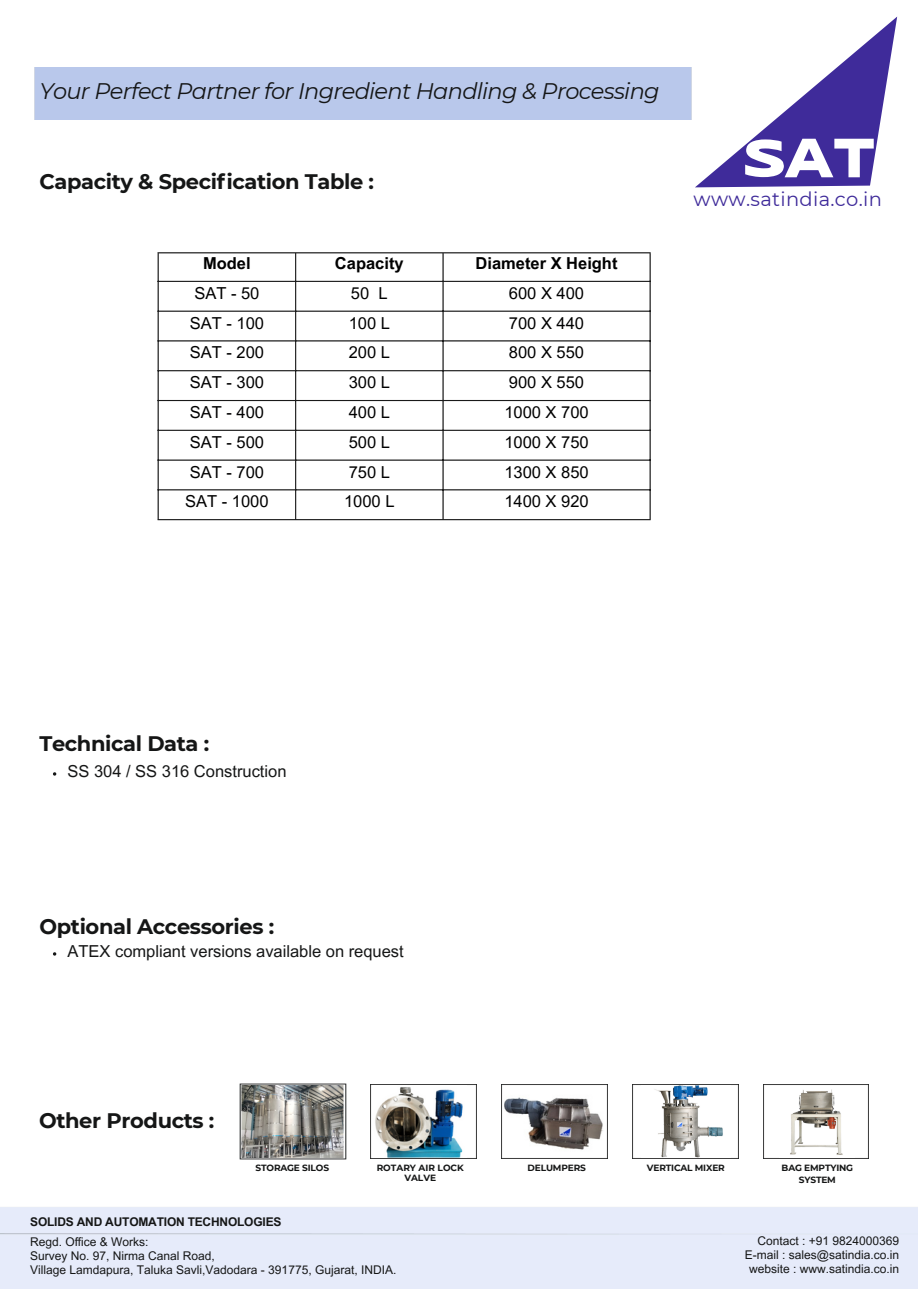
<style>
.page{position:relative;width:918px;height:1289px;background:#fff}
.page>*{position:absolute;margin:0;border:0;box-sizing:border-box;transform-origin:0 0}
.t1{font:italic 22.5px "Montserrat";letter-spacing:-.03em;color:#151616}
.t2{font:700 21px "Montserrat";letter-spacing:-.015em;color:#151616}
.t3{font:19.5px "Montserrat";letter-spacing:.015em;color:#3f2b9a}
.t4{font:16.5px "Arial MT Pro";color:#000001}
.t5{font:16.5px "Arial MT Pro";color:#151616}
.t6{font:700 16.5px "Arial MT Pro";color:#000001}
.t7{font:12px/14px "Arial MT Pro";color:#151616}
.t8{font:700 12px "Arial MT Pro";letter-spacing:-.015em;color:#151616}
.t9{font:700 9px/10.5px "Montserrat";letter-spacing:-.015em;color:#151616;text-align:center}
</style>
<div class="page">
<img style="left:239px;top:1083px;width:108px;height:77px">
<img style="left:371px;top:1084px;width:105px;height:74px">
<img style="left:502px;top:1084px;width:105px;height:74px">
<img style="left:373px;top:1085px;width:93px;height:72px">
<img style="left:505px;top:1089px;width:99px;height:64px">
<img style="left:632px;top:1084px;width:106px;height:74px">
<img style="left:641px;top:1085px;width:89px;height:72px">
<img style="left:763px;top:1084px;width:106px;height:74px">
<img style="left:242px;top:1085px;width:102px;height:72px">
<img style="left:780px;top:1087px;width:74px;height:70px">
<svg style="left:695px;top:17px;width:202px;height:170px"></svg>
<hr style="left:158px;top:253px;width:1px;height:266px;background:#1a1a1a">
<hr style="left:295px;top:253px;width:1px;height:266px;background:#1a1a1a">
<hr style="left:442px;top:253px;width:2px;height:266px;background:#1a1a1a">
<hr style="left:650px;top:253px;width:1px;height:266px;background:#1a1a1a">
<hr style="left:158px;top:252px;width:493px;height:1px;background:#1a1a1a">
<hr style="left:158px;top:281px;width:493px;height:1px;background:#1a1a1a">
<hr style="left:158px;top:310px;width:493px;height:2px;background:#1a1a1a">
<hr style="left:158px;top:340px;width:493px;height:1px;background:#1a1a1a">
<hr style="left:158px;top:370px;width:493px;height:1px;background:#1a1a1a">
<hr style="left:158px;top:400px;width:493px;height:1px;background:#1a1a1a">
<hr style="left:158px;top:429px;width:493px;height:2px;background:#1a1a1a">
<hr style="left:158px;top:459px;width:493px;height:1px;background:#1a1a1a">
<hr style="left:158px;top:489px;width:493px;height:1px;background:#1a1a1a">
<hr style="left:158px;top:519px;width:493px;height:1px;background:#1a1a1a">
<p class="t1" style="left:39px;top:78px;width:622px">Your Perfect Partner for Ingredient Handling &amp; Processing</p>
<p class="t2" style="left:39px;top:169px;width:336px">Capacity &amp; Specification Table :</p>
<p class="t6" style="left:203px;top:257px;width:49px">Model</p>
<p class="t6" style="left:335px;top:257px;width:70px">Capacity</p>
<p class="t6" style="left:476px;top:257px;width:144px">Diameter X Height</p>
<p class="t4" style="left:194px;top:287px;width:67px">SAT - 50</p>
<p class="t4" style="left:351px;top:287px;width:38px">50 L</p>
<p class="t4" style="left:509px;top:287px;width:77px">600 X 400</p>
<p class="t4" style="left:190px;top:316px;width:76px">SAT - 100</p>
<h1 class="t4" style="left:349px;top:316px;width:43px">100 L</h1>
<p class="t4" style="left:509px;top:316px;width:77px">700 X 440</p>
<h1 class="t4" style="left:190px;top:346px;width:76px">SAT - 200</h1>
<p class="t4" style="left:349px;top:346px;width:43px">200 L</p>
<h1 class="t4" style="left:509px;top:346px;width:77px">800 X 550</h1>
<p class="t4" style="left:190px;top:376px;width:76px">SAT - 300</p>
<p class="t4" style="left:349px;top:376px;width:43px">300 L</p>
<p class="t4" style="left:509px;top:376px;width:77px">900 X 550</p>
<p class="t4" style="left:190px;top:406px;width:76px">SAT - 400</p>
<p class="t4" style="left:349px;top:406px;width:43px">400 L</p>
<p class="t4" style="left:504px;top:406px;width:86px">1000 X 700</p>
<p class="t4" style="left:190px;top:435px;width:76px">SAT - 500</p>
<p class="t4" style="left:349px;top:435px;width:43px">500 L</p>
<p class="t4" style="left:504px;top:435px;width:86px">1000 X 750</p>
<p class="t4" style="left:190px;top:465px;width:76px">SAT - 700</p>
<p class="t4" style="left:349px;top:465px;width:43px">750 L</p>
<p class="t4" style="left:504px;top:465px;width:86px">1300 X 850</p>
<p class="t4" style="left:185px;top:495px;width:85px">SAT - 1000</p>
<p class="t4" style="left:344px;top:495px;width:52px">1000 L</p>
<p class="t4" style="left:504px;top:495px;width:86px">1400 X 920</p>
<p class="t3" style="left:694px;top:187px;width:190px">www.satindia.co.in</p>
<p class="t2" style="left:39px;top:730px;width:171px">Technical Data :</p>
<p class="t5" style="left:67px;top:764px;width:221px">SS 304 / SS 316 Construction</p>
<p class="t2" style="left:39px;top:913px;width:236px">Optional Accessories :</p>
<p class="t5" style="left:67px;top:944px;width:338px">ATEX compliant versions available on request</p>
<p class="t2" style="left:39px;top:1106px;width:177px">Other Products :</p>
<p class="t9" style="left:256px;top:1161px;width:75px">STORAGE SILOS</p>
<p class="t9" style="left:377px;top:1162px;width:89px">ROTARY AIR LOCK<br>VALVE</p>
<p class="t9" style="left:528px;top:1161px;width:60px">DELUMPERS</p>
<p class="t9" style="left:647px;top:1161px;width:79px">VERTICAL MIXER</p>
<p class="t9" style="left:782px;top:1161px;width:73px;line-height:12px">BAG EMPTYING<br>SYSTEM</p>
<p class="t8" style="left:30px;top:1217px;width:253px">SOLIDS AND AUTOMATION TECHNOLOGIES</p>
<p class="t7" style="left:30px;top:1235px;width:368px">Regd. Office &amp; Works:<br>Survey No. 97, Nirma Canal Road,<br>Village Lamdapura, Taluka Savli,Vadodara - 391775, Gujarat, INDIA.</p>
<p class="t7" style="left:745px;top:1234px;width:156px;text-align:right">Contact : +91 9824000369<br>E-mail : sales@satindia.co.in website : www.satindia.co.in</p>
</div>
